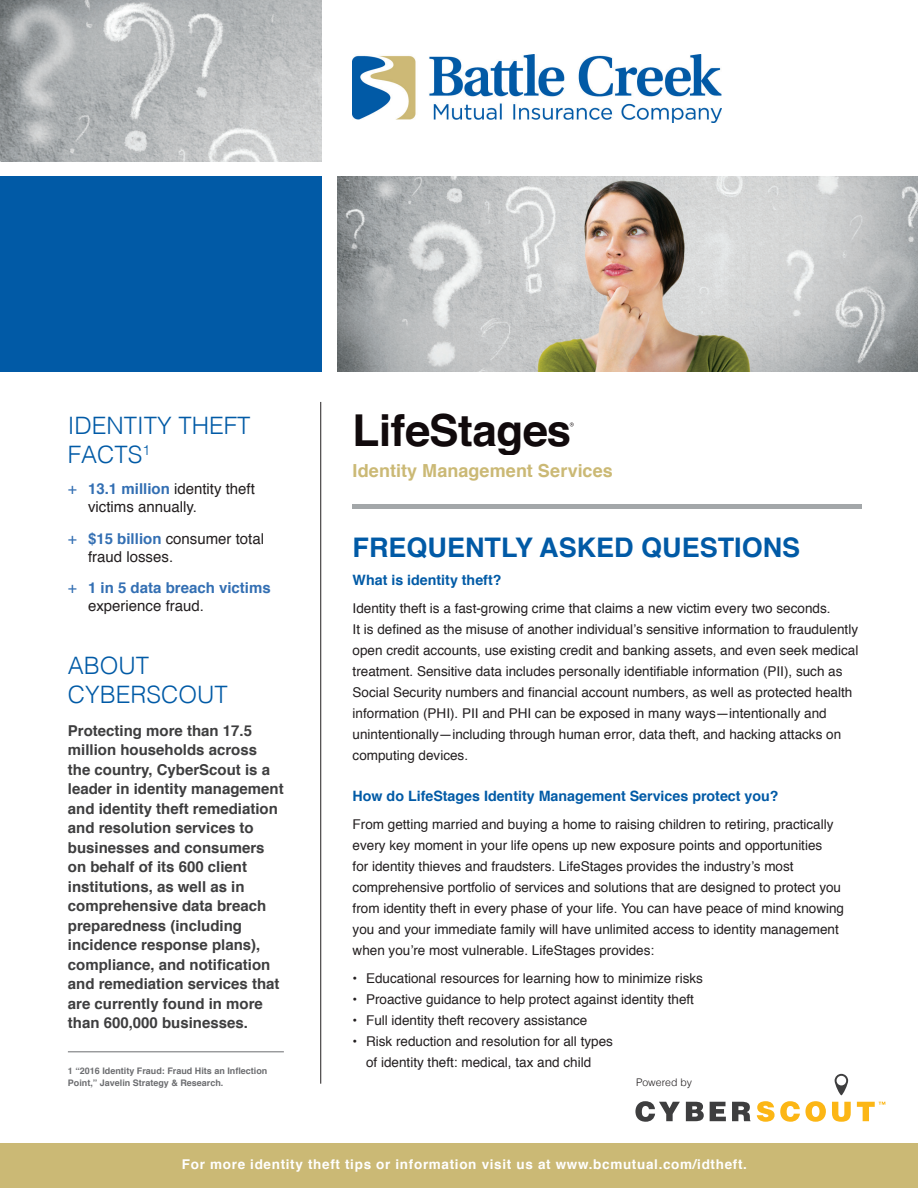
<style>
.page{position:relative;width:918px;height:1188px;background:#fff}
.page>*{position:absolute;margin:0;border:0;box-sizing:border-box;transform-origin:0 0}
.t1{font:700 43.95px "Helvetica";letter-spacing:-.01em;color:#110a0c}
.t2{font:700 27px "Helvetica";color:#015aa6}
.t3{font:300 24px/28.5px "Helvetica";color:#015aa6}
.t4{font:700 18px "Helvetica";letter-spacing:.005em;color:#cbb975}
.t5{font:700 15px/19.5px "Helvetica";color:#3e3e3f}
.t6{font:15px/18px "Helvetica";color:#231f20}
.t7{font:700 15px/18px "Helvetica";color:#336fb3}
.t8{font:700 14.25px "Helvetica";color:#015aa6}
.t9{font:13.5px/21px "Helvetica";color:#231f20}
.t10{font:700 13.5px "Helvetica";letter-spacing:.05em;color:#fff}
.t11{font:300 10.5px "Helvetica";color:#231f20}
.t12{font:700 9px/12px "Helvetica";color:#6c6d70}
.s1{font-size:15.75px;color:#336fb3}
.s2{font-weight:700;color:#336fb3}
.s3{font-weight:400;font-size:15.75px}
.s4{font-weight:400;color:#231f20}
</style>
<div class="page">
<img style="left:0;top:0;width:321px;height:162px">
<hr style="left:320px;top:402px;width:1px;height:682px;background:#231f20">
<img style="left:338px;top:177px;width:580px;height:195px">
<hr style="left:68px;top:1051px;width:216px;height:1px;background:#6c6d70">
<hr style="left:353px;top:504px;width:169px;height:4px;background:#a3a7a9">
<hr style="left:522px;top:504px;width:170px;height:4px;background:#a3a7a9">
<hr style="left:692px;top:504px;width:169px;height:4px;background:#a3a7a9">
<img style="left:353px;top:54px;width:369px;height:69px">
<div style="left:0;top:177px;width:321px;height:195px;background:#015aa6"></div>
<svg style="left:835px;top:1074px;width:13px;height:21px"></svg>
<svg style="left:635px;top:1101px;width:45px;height:21px"></svg>
<svg style="left:686px;top:1102px;width:18px;height:19px"></svg>
<svg style="left:710px;top:1102px;width:16px;height:19px"></svg>
<svg style="left:732px;top:1102px;width:19px;height:19px"></svg>
<svg style="left:757px;top:1101px;width:69px;height:21px"></svg>
<svg style="left:832px;top:1102px;width:19px;height:20px"></svg>
<svg style="left:857px;top:1102px;width:28px;height:19px"></svg>
<svg style="left:570px;top:423px;width:4px;height:3px"></svg>
<div style="left:0;top:1143px;width:918px;height:45px;background:#cbb975"></div>
<h3 class="t3" style="left:68px;top:410px;width:184px">IDENTITY THEFT<br>FACTS<sup>1</sup></h3>
<p class="t6" style="left:88px;top:480px;width:168px;text-indent:-20px"><span class="s1">+</span> <span class="s2">13.1 million</span> identity theft victims annually.</p>
<p class="t6" style="left:88px;top:530px;width:177px;text-indent:-20px"><span class="s1">+</span> <span class="s2">$15 billion</span> consumer total fraud losses.</p>
<p class="t7" style="left:88px;top:579px;width:184px;text-indent:-20px"><span class="s3">+</span> 1 in 5 data breach victims <span class="s4">experience fraud.</span></p>
<h3 class="t3" style="left:68px;top:650px;width:162px">ABOUT<br>CYBERSCOUT</h3>
<p class="t5" style="left:68px;top:721px;width:217px">Protecting more than 17.5 million households across<br>the country, CyberScout is a leader in identity management and identity theft remediation and resolution services to businesses and consumers on behalf of its 600 client institutions, as well as in comprehensive data breach preparedness (including incidence response plans), compliance, and notification and remediation services that are currently found in more than 600,000 businesses.</p>
<p class="t12" style="left:68px;top:1065px;width:201px">1 “2016 Identity Fraud: Fraud Hits an Inflection<br>Point,” Javelin Strategy &amp; Research.</p>
<h1 class="t1" style="left:353px;top:395px;width:220px">LifeStages</h1>
<h3 class="t4" style="left:353px;top:456px;width:262px">Identity Management Services</h3>
<h2 class="t2" style="left:353px;top:526px;width:449px">FREQUENTLY ASKED QUESTIONS</h2>
<p class="t8" style="left:353px;top:568px;width:150px">What is identity theft?</p>
<p class="t9" style="left:353px;top:598px;width:507px">Identity theft is a fast-growing crime that claims a new victim every two seconds.<br>It is defined as the misuse of another individual’s sensitive information to fraudulently open credit accounts, use existing credit and banking assets, and even seek medical treatment. Sensitive data includes personally identifiable information (PII), such as Social Security numbers and financial account numbers, as well as protected health information (PHI). PII and PHI can be exposed in many ways—intentionally and unintentionally—including through human error, data theft, and hacking attacks on computing devices.</p>
<p class="t8" style="left:353px;top:784px;width:428px">How do LifeStages Identity Management Services protect you?</p>
<p class="t9" style="left:353px;top:814px;width:493px">From getting married and buying a home to raising children to retiring, practically every key moment in your life opens up new exposure points and opportunities<br>for identity thieves and fraudsters. LifeStages provides the industry’s most comprehensive portfolio of services and solutions that are designed to protect you from identity theft in every phase of your life. You can have peace of mind knowing you and your immediate family will have unlimited access to identity management when you’re most vulnerable. LifeStages provides:</p>
<p class="t9" style="left:353px;top:968px;width:352px">• Educational resources for learning how to minimize risks</p>
<p class="t9" style="left:353px;top:989px;width:343px">• Proactive guidance to help protect against identity theft</p>
<p class="t9" style="left:353px;top:1010px;width:236px">• Full identity theft recovery assistance</p>
<p class="t9" style="left:366px;top:1031px;width:248px;text-indent:-14px">• Risk reduction and resolution for all types of identity theft: medical, tax and child</p>
<p class="t11" style="left:636px;top:1073px;width:58px">Powered by</p>
<p class="t10" style="left:182px;top:1154px;width:567px">For more identity theft tips or information visit us at www.bcmutual.com/idtheft.</p>
</div>
